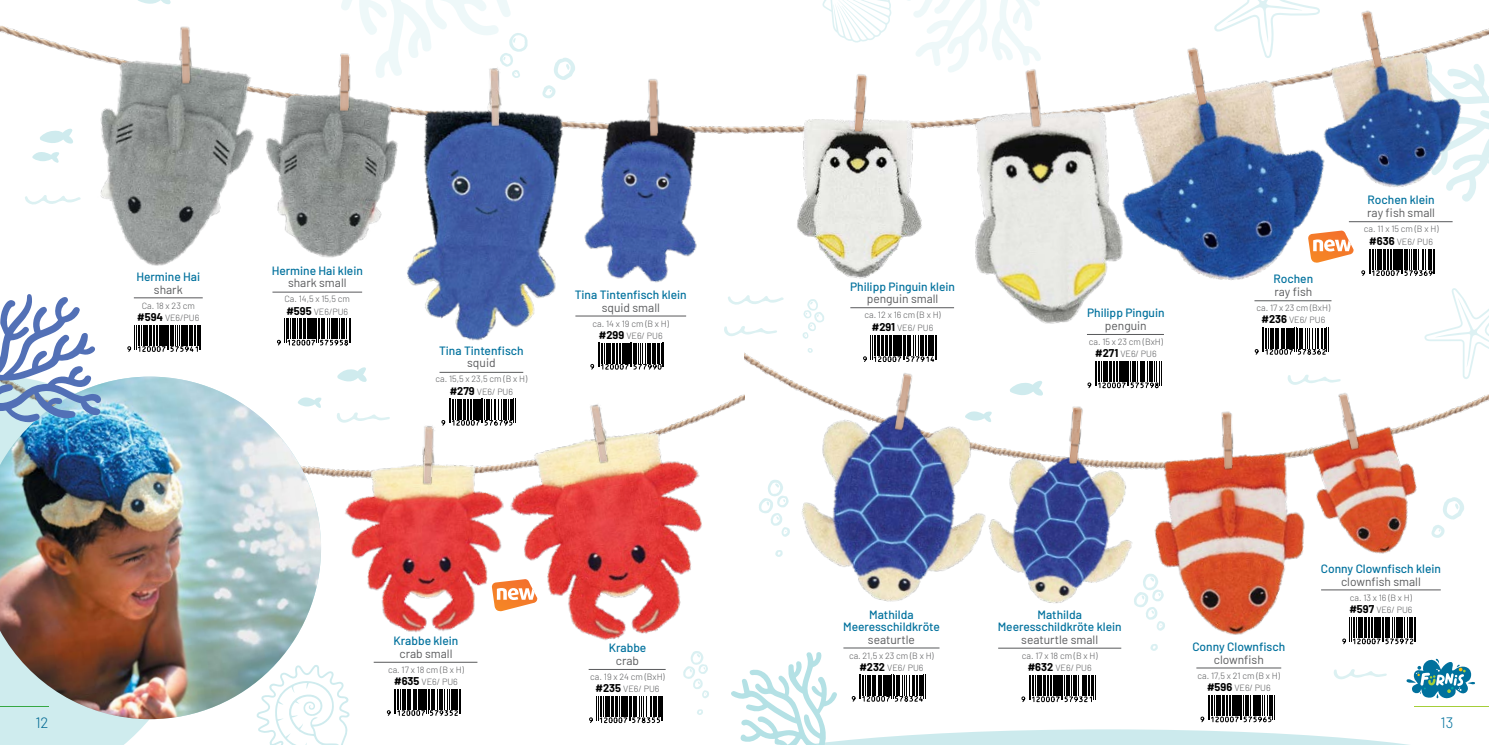
<style>
.page{position:relative;width:1489px;height:745px;background:#fff}
.page>*{position:absolute;margin:0;border:0;box-sizing:border-box;transform-origin:0 0}
.t1{font:300 15px "Barlow";color:#00719d}
.t2{font:500 12px/12.5px "Barlow";color:#00719d;text-align:center}
.t3{font:12px "Barlow";color:#58595b}
.t4{font:300 9px/12.5px "Barlow";color:#58595b;text-align:center}
.s1{font-weight:700;font-size:11px;color:#000}
</style>
<div class="page">
<img style="left:744px;top:308px;width:744px;height:108px">
<img style="left:763px;top:119px;width:148px;height:160px">
<img style="left:851px;top:74px;width:18px;height:63px">
<img style="left:425px;top:98px;width:199px;height:243px">
<img style="left:488px;top:78px;width:14px;height:52px">
<hr style="left:439px;top:372px;width:84px;height:1px;background:#58595b">
<img style="left:911px;top:109px;width:269px;height:242px">
<img style="left:1022px;top:73px;width:22px;height:58px">
<hr style="left:850px;top:307px;width:104px;height:1px;background:#58595b">
<hr style="left:1348px;top:221px;width:104px;height:1px;background:#58595b">
<svg style="left:0;top:718px;width:170px;height:26px;fill:#cfecee"></svg>
<img style="left:0;top:376px;width:318px;height:342px">
<svg style="left:908px;top:0;width:133px;height:73px"></svg>
<img style="left:546px;top:101px;width:198px;height:197px">
<img style="left:646px;top:79px;width:16px;height:62px">
<svg style="left:697px;top:709px;width:6px;height:5px"></svg>
<svg style="left:683px;top:675px;width:26px;height:23px"></svg>
<svg style="left:807px;top:347px;width:5px;height:5px"></svg>
<svg style="left:802px;top:299px;width:22px;height:40px"></svg>
<svg style="left:775px;top:550px;width:7px;height:6px"></svg>
<svg style="left:759px;top:480px;width:31px;height:57px"></svg>
<svg style="left:341px;top:0;width:187px;height:78px"></svg>
<svg style="left:542px;top:57px;width:33px;height:41px"></svg>
<svg style="left:1450px;top:497px;width:14px;height:23px"></svg>
<img style="left:1147px;top:452px;width:136px;height:121px">
<img style="left:1219px;top:408px;width:16px;height:65px">
<img style="left:1283px;top:409px;width:167px;height:164px">
<img style="left:1335px;top:389px;width:28px;height:65px">
<img style="left:996px;top:447px;width:151px;height:126px">
<img style="left:1065px;top:403px;width:20px;height:66px">
<svg style="left:727px;top:295px;width:57px;height:10px"></svg>
<svg style="left:724px;top:325px;width:53px;height:12px"></svg>
<svg style="left:337px;top:412px;width:53px;height:11px"></svg>
<svg style="left:1286px;top:374px;width:54px;height:11px"></svg>
<svg style="left:257px;top:664px;width:93px;height:80px"></svg>
<svg style="left:1424px;top:288px;width:64px;height:91px"></svg>
<svg style="left:1214px;top:0;width:106px;height:38px"></svg>
<svg style="left:0;top:294px;width:101px;height:128px"></svg>
<svg style="left:1009px;top:380px;width:34px;height:15px"></svg>
<svg style="left:822px;top:0;width:69px;height:43px"></svg>
<svg style="left:40px;top:134px;width:4px;height:8px"></svg>
<svg style="left:32px;top:152px;width:12px;height:9px"></svg>
<svg style="left:138px;top:0;width:33px;height:4px"></svg>
<svg style="left:25px;top:196px;width:19px;height:9px"></svg>
<hr style="left:575px;top:315px;width:111px;height:1px;background:#58595b">
<hr style="left:1086px;top:334px;width:77px;height:1px;background:#58595b">
<img style="left:295px;top:46px;width:145px;height:249px">
<img style="left:44px;top:38px;width:251px;height:270px">
<img style="left:337px;top:51px;width:15px;height:64px">
<img style="left:178px;top:26px;width:16px;height:62px">
<svg style="left:337px;top:367px;width:30px;height:15px"></svg>
<svg style="left:298px;top:397px;width:24px;height:11px"></svg>
<hr style="left:374px;top:661px;width:103px;height:1px;background:#58595b">
<img style="left:793px;top:403px;width:203px;height:170px">
<img style="left:891px;top:370px;width:24px;height:65px">
<svg style="left:127px;top:325px;width:74px;height:27px"></svg>
<svg style="left:277px;top:318px;width:74px;height:28px"></svg>
<svg style="left:441px;top:398px;width:73px;height:28px"></svg>
<svg style="left:590px;top:342px;width:74px;height:28px"></svg>
<svg style="left:589px;top:696px;width:74px;height:28px"></svg>
<svg style="left:387px;top:689px;width:74px;height:27px"></svg>
<div style="left:862px;top:334px;width:79px;height:28px;background:#fff"></div>
<svg style="left:863px;top:335px;width:74px;height:27px"></svg>
<div style="left:1086px;top:360px;width:80px;height:28px;background:linear-gradient(to bottom,#fff,#fff)"></div>
<svg style="left:1087px;top:361px;width:74px;height:42px"></svg>
<svg style="left:1328px;top:327px;width:5px;height:28px"></svg>
<svg style="left:1254px;top:327px;width:74px;height:28px"></svg>
<svg style="left:1370px;top:249px;width:65px;height:27px"></svg>
<svg style="left:731px;top:573px;width:757px;height:171px"></svg>
<img style="left:469px;top:399px;width:289px;height:276px">
<img style="left:588px;top:402px;width:23px;height:64px">
<img style="left:318px;top:445px;width:218px;height:205px">
<img style="left:422px;top:426px;width:13px;height:61px">
<img style="left:1076px;top:38px;width:294px;height:281px">
<img style="left:1184px;top:44px;width:26px;height:66px">
<img style="left:1293px;top:23px;width:195px;height:190px">
<img style="left:1358px;top:10px;width:28px;height:63px">
<h2 class="t2" style="left:136px;top:269px;width:65px">Hermine Hai</h2>
<h2 class="t3" style="left:154px;top:280px;width:30px">shark</h2>
<p class="t4" style="left:137px;top:298px;width:64px">Ca. 18 x 23 cm <span class="s1">#594</span> VE6/PU6</p>
<h2 class="t2" style="left:272px;top:263px;width:93px">Hermine Hai klein</h2>
<h2 class="t3" style="left:288px;top:274px;width:60px">shark small</h2>
<p class="t4" style="left:284px;top:292px;width:67px;text-align:left">Ca. 14,5 x 15,5 cm <span class="s1">#595</span> VE6/PU6</p>
<h2 class="t2" style="left:439px;top:343px;width:86px">Tina Tintenfisch</h2>
<h2 class="t3" style="left:467px;top:354px;width:30px">squid</h2>
<p class="t4" style="left:435px;top:372px;width:93px">ca. 15,5 x 23,5 cm (B x H) <span class="s1">#279</span> VE6/ PU6</p>
<h2 class="t2" style="left:574px;top:287px;width:113px">Tina Tintenfisch klein</h2>
<h2 class="t3" style="left:601px;top:298px;width:60px">squid small</h2>
<p class="t4" style="left:592px;top:316px;width:78px">ca. 14 x 19 cm (B x H) <span class="s1">#299</span> VE6/ PU6</p>
<h2 class="t2" style="left:393px;top:633px;width:66px">Krabbe klein</h2>
<h2 class="t3" style="left:399px;top:644px;width:55px">crab small</h2>
<p class="t4" style="left:388px;top:662px;width:77px">ca. 17 x 18 cm (B x H) <span class="s1">#635</span> VE6/ PU6</p>
<h2 class="t2" style="left:608px;top:640px;width:39px">Krabbe</h2>
<h2 class="t3" style="left:616px;top:651px;width:25px">crab</h2>
<p class="t4" style="left:590px;top:669px;width:76px">ca. 19 x 24 cm (BxH) <span class="s1">#235</span> VE6/ PU6</p>
<h2 class="t2" style="left:850px;top:279px;width:106px">Philipp Pinguin klein</h2>
<h2 class="t3" style="left:866px;top:290px;width:73px">penguin small</h2>
<p class="t4" style="left:864px;top:307px;width:78px">ca. 12 x 16 cm (B x H) <span class="s1">#291</span> VE6/ PU6</p>
<h2 class="t2" style="left:1086px;top:305px;width:79px">Philipp Pinguin</h2>
<h2 class="t3" style="left:1104px;top:316px;width:43px">penguin</h2>
<p class="t4" style="left:1088px;top:334px;width:76px">ca. 15 x 23 cm (BxH) <span class="s1">#271</span> VE6/ PU6</p>
<h2 class="t2" style="left:1273px;top:272px;width:41px">Rochen</h2>
<h2 class="t3" style="left:1274px;top:283px;width:39px">ray fish</h2>
<p class="t4" style="left:1256px;top:300px;width:75px">ca. 17 x 23 cm (BxH) <span class="s1">#236</span> VE6/ PU6</p>
<h2 class="t2" style="left:1367px;top:193px;width:69px">Rochen klein</h2>
<h2 class="t3" style="left:1367px;top:204px;width:69px">ray fish small</h2>
<p class="t4" style="left:1363px;top:222px;width:76px">ca. 11 x 15 cm (B x H) <span class="s1">#636</span> VE6/ PU6</p>
<h2 class="t2" style="left:843px;top:606px;width:98px">Mathilda<br>Meeresschildkröte</h2>
<h2 class="t3" style="left:867px;top:630px;width:49px">seaturtle</h2>
<p class="t4" style="left:849px;top:648px;width:86px">ca. 21,5 x 23 cm (B x H) <span class="s1">#232</span> VE6/ PU6</p>
<h2 class="t2" style="left:997px;top:606px;width:125px">Mathilda<br>Meeresschildkröte klein</h2>
<h2 class="t3" style="left:1021px;top:630px;width:78px">seaturtle small</h2>
<p class="t4" style="left:1021px;top:648px;width:77px">ca. 17 x 18 cm (B x H) <span class="s1">#632</span> VE6/ PU6</p>
<h2 class="t2" style="left:1192px;top:639px;width:94px">Conny Clownfisch</h2>
<h2 class="t3" style="left:1213px;top:650px;width:52px">clownfish</h2>
<p class="t4" style="left:1197px;top:668px;width:84px">ca. 17,5 x 21 cm (B x H) <span class="s1">#596</span> VE6/ PU6</p>
<h2 class="t2" style="left:1320px;top:561px;width:122px">Conny Clownfisch klein</h2>
<h2 class="t3" style="left:1340px;top:572px;width:81px">clownfish small</h2>
<p class="t4" style="left:1349px;top:590px;width:65px;text-align:left">ca. 13 x 16 (B x H) <span class="s1">#597</span> VE6/ PU6</p>
<h1 class="t1" style="left:35px;top:711px;width:15px">12</h1>
<h1 class="t1" style="left:1440px;top:711px;width:14px">13</h1>
</div>
